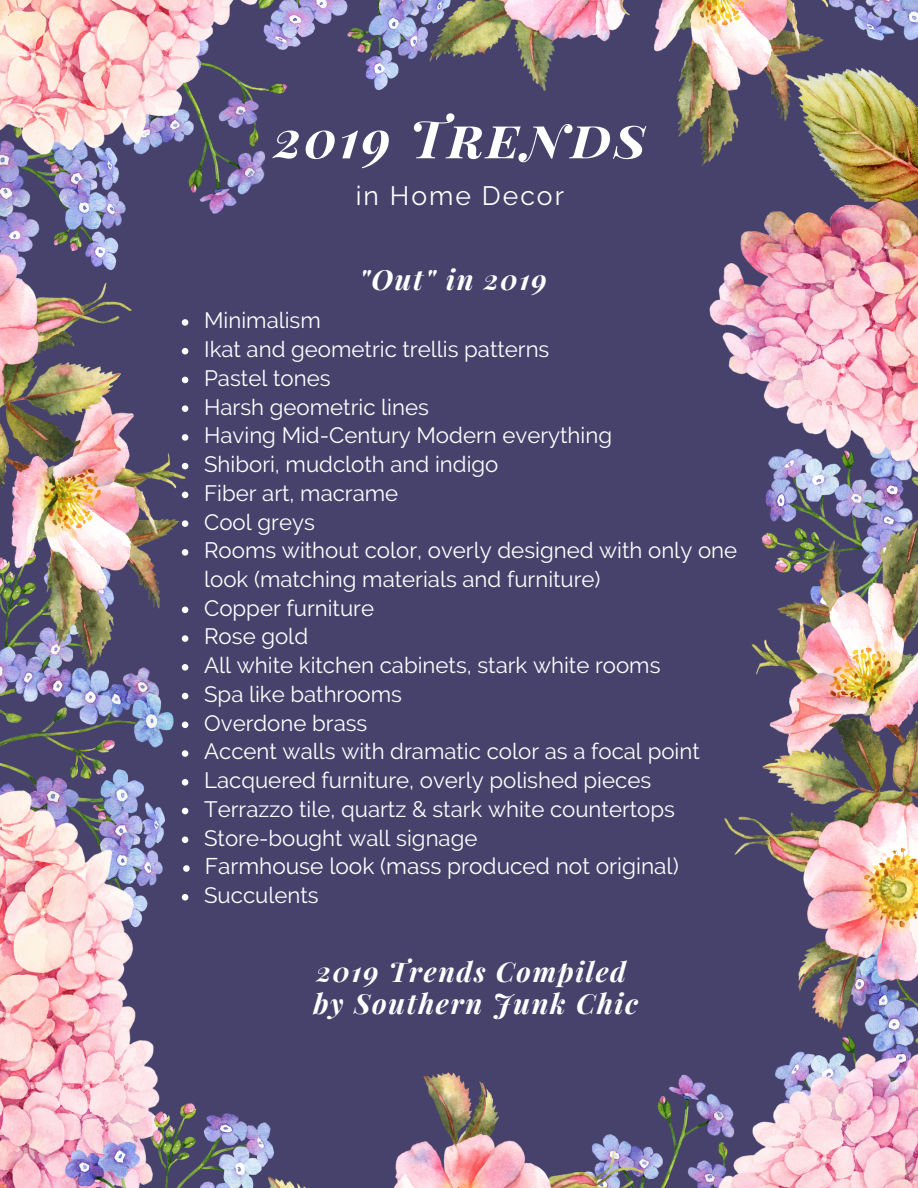
<style>
.page{position:relative;width:918px;height:1188px;background:#fff}
.page>*{position:absolute;margin:0;border:0;box-sizing:border-box;transform-origin:0 0}
.t1{font:italic 700 52.5px "Playfair Display SC";letter-spacing:.05em;color:#fff}
.t2{font:italic 700 27.9px "Playfair Display";letter-spacing:.06em;color:#fff}
.t3{font:italic 700 27.45px "Playfair Display";letter-spacing:.06em;color:#fff}
.t4{font:26.55px "Raleway";letter-spacing:.075em;color:#fff}
.t5{font:22.65px "Raleway";color:#fff}
.t6{font:22.2px/28.8px "Raleway";color:#fff}
</style>
<div class="page">
<img style="left:0;top:0;width:918px;height:1188px">
<svg style="left:182px;top:319px;width:6px;height:7px"></svg>
<svg style="left:182px;top:348px;width:6px;height:6px"></svg>
<svg style="left:182px;top:377px;width:6px;height:6px"></svg>
<svg style="left:182px;top:405px;width:6px;height:7px"></svg>
<svg style="left:182px;top:434px;width:6px;height:7px"></svg>
<svg style="left:182px;top:463px;width:6px;height:6px"></svg>
<svg style="left:182px;top:492px;width:6px;height:6px"></svg>
<svg style="left:182px;top:520px;width:6px;height:7px"></svg>
<svg style="left:182px;top:549px;width:6px;height:7px"></svg>
<svg style="left:182px;top:607px;width:6px;height:6px"></svg>
<svg style="left:182px;top:635px;width:6px;height:7px"></svg>
<svg style="left:182px;top:664px;width:6px;height:7px"></svg>
<svg style="left:182px;top:693px;width:6px;height:6px"></svg>
<svg style="left:182px;top:722px;width:6px;height:6px"></svg>
<svg style="left:182px;top:750px;width:6px;height:7px"></svg>
<svg style="left:182px;top:779px;width:6px;height:7px"></svg>
<svg style="left:182px;top:808px;width:6px;height:6px"></svg>
<svg style="left:182px;top:837px;width:6px;height:6px"></svg>
<svg style="left:183px;top:865px;width:7px;height:7px"></svg>
<svg style="left:182px;top:894px;width:6px;height:7px"></svg>
<h1 class="t1" style="left:274px;top:102px;width:374px">2019 Trends</h1>
<p class="t4" style="left:356px;top:181px;width:210px">in Home Decor</p>
<p class="t2" style="left:359px;top:260px;width:189px">"Out" in 2019</p>
<p class="t6" style="left:204px;top:306px;width:535px">Minimalism<br>Ikat and geometric trellis patterns<br>Pastel tones<br>Harsh geometric lines<br>Having Mid-Century Modern everything<br>Shibori, mudcloth and indigo<br>Fiber art, macrame<br>Cool greys<br>Rooms without color, overly designed with only one look (matching materials and furniture)<br>Copper furniture<br>Rose gold<br>All white kitchen cabinets, stark white rooms<br>Spa like bathrooms<br>Overdone brass<br>Accent walls with dramatic color as a focal point<br>Lacquered furniture, overly polished pieces<br>Terrazzo tile, quartz &amp; stark white countertops<br>Store-bought wall signage</p>
<p class="t5" style="left:205px;top:853px;width:476px">Farmhouse look (mass produced not original)</p>
<p class="t6" style="left:204px;top:881px;width:116px">Succulents</p>
<p class="t3" style="left:317px;top:952px;width:311px">2019 Trends Compiled</p>
<p class="t2" style="left:313px;top:984px;width:326px">by Southern Junk Chic</p>
</div>
